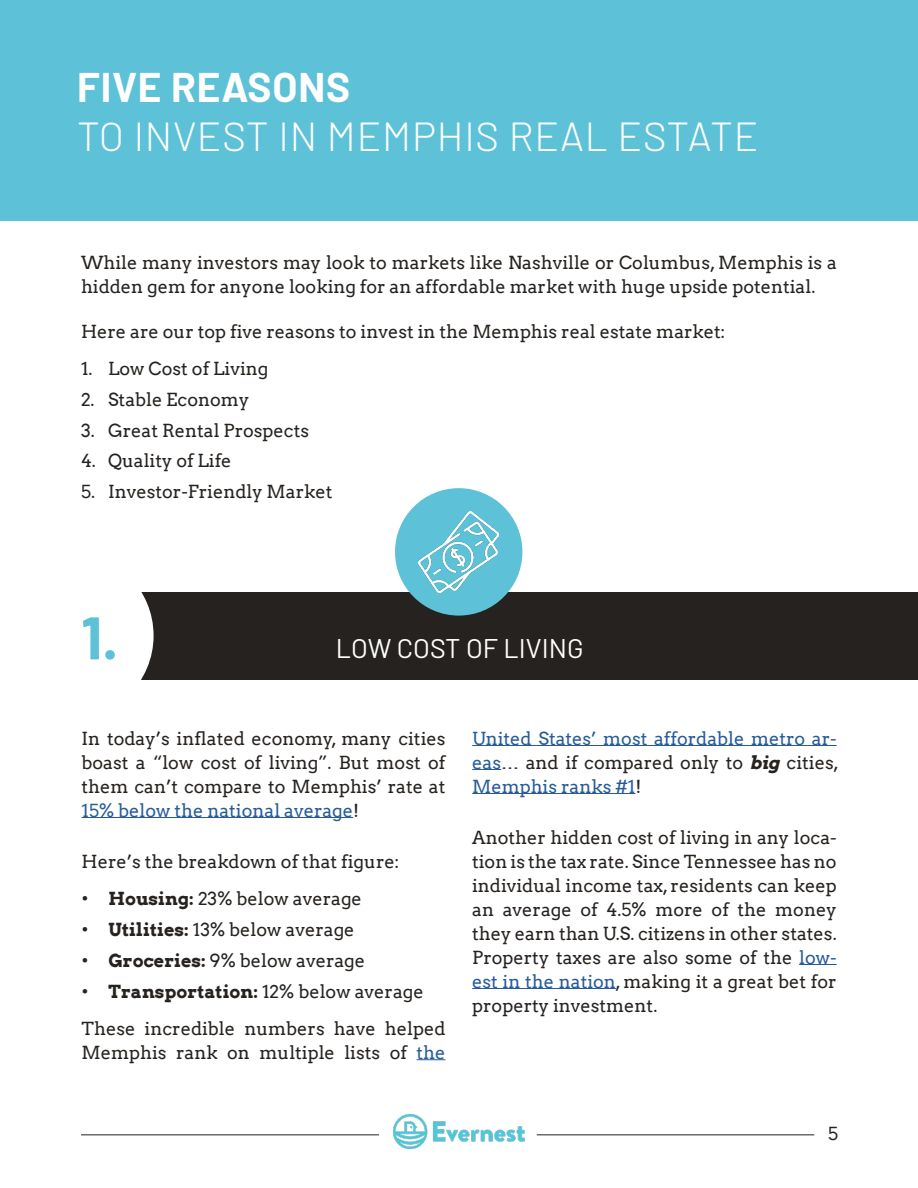
<style>
.page{position:relative;width:918px;height:1188px;background:#fff}
.page>*{position:absolute;margin:0;border:0;box-sizing:border-box;transform-origin:0 0}
.t1{font:700 60px "Barlow";color:#5dc2d7}
.t2{font:300 40.5px "Barlow";letter-spacing:.02em;color:#fff}
.t3{font:700 40.5px "Barlow";letter-spacing:.02em;color:#fff}
.t4{font:27px "Barlow";color:#fff}
.t5{font:18px/24px "Arvo";color:#26221f}
.t6{font:18px/24px "Arvo";color:#275b9b;text-align:justify}
.s1{color:#275b9b}
.s2{font-weight:700}
.s3{color:#26221f}
.s4{font-weight:700;font-style:italic;color:#26221f}
</style>
<div class="page">
<img style="left:393px;top:1114px;width:132px;height:34px">
<hr style="left:81px;top:1134px;width:298px;height:1px;background:#26221f">
<hr style="left:537px;top:1134px;width:277px;height:1px;background:#26221f">
<div style="left:0;top:0;width:918px;height:220px;background:#5dc2d7"></div>
<div style="left:0;top:592px;width:918px;height:87px;background:#26221f"></div>
<hr style="left:82px;top:817px;width:271px;height:1px;background:#275b9b">
<svg style="left:417px;top:1059px;width:28px;height:1px"></svg>
<div style="left:395px;top:488px;width:127px;height:128px;background:#5dc2d7;border-radius:50%"></div>
<img style="left:419px;top:512px;width:80px;height:80px">
<div style="left:0;top:592px;width:154px;height:88px;background:#fff"></div>
<hr style="left:472px;top:745px;width:365px;height:1px;background:#275b9b">
<svg style="left:472px;top:769px;width:29px;height:1px"></svg>
<hr style="left:472px;top:793px;width:163px;height:1px;background:#275b9b">
<hr style="left:799px;top:964px;width:38px;height:1px;background:#275b9b">
<hr style="left:472px;top:988px;width:144px;height:1px;background:#275b9b">
<h2 class="t3" style="left:77px;top:58px;width:275px">FIVE REASONS</h2>
<h2 class="t2" style="left:77px;top:107px;width:683px">TO INVEST IN MEMPHIS REAL ESTATE</h2>
<p class="t5" style="left:81px;top:251px;width:758px">While many investors may look to markets like Nashville or Columbus, Memphis is a hidden gem for anyone looking for an affordable market with huge upside potential.</p>
<p class="t5" style="left:81px;top:319px;width:646px">Here are our top five reasons to invest in the Memphis real estate market:</p>
<p class="t5" style="left:81px;top:357px;width:189px">1. Low Cost of Living</p>
<p class="t5" style="left:81px;top:387px;width:170px">2. Stable Economy</p>
<p class="t5" style="left:81px;top:418px;width:230px">3. Great Rental Prospects</p>
<p class="t5" style="left:81px;top:449px;width:152px">4. Quality of Life</p>
<p class="t5" style="left:81px;top:480px;width:253px">5. Investor-Friendly Market</p>
<h1 class="t1" style="left:81px;top:593px;width:39px">1.</h1>
<h3 class="t4" style="left:336px;top:628px;width:249px">LOW COST OF LIVING</h3>
<p class="t5" style="left:82px;top:726px;width:365px;text-align:justify">In today’s inflated economy, many cities boast a “low cost of living”. But most of them can’t compare to Memphis’ rate at <span class="s1">15% below the national average</span>!</p>
<p class="t5" style="left:82px;top:849px;width:319px">Here’s the breakdown of that figure:</p>
<p class="t5" style="left:82px;top:887px;width:282px">• <span class="s2">Housing:</span> 23% below average</p>
<p class="t5" style="left:82px;top:918px;width:275px">• <span class="s2">Utilities:</span> 13% below average</p>
<p class="t5" style="left:82px;top:948px;width:285px">• <span class="s2">Groceries:</span> 9% below average</p>
<p class="t5" style="left:82px;top:972px;width:365px;line-height:37.5px">• <span class="s2">Transportation:</span> 12% below average<br>These incredible numbers have helped</p>
<p class="t5" style="left:82px;top:1041px;width:365px">Memphis rank on multiple lists of <span class="s1">the</span></p>
<p class="t6" style="left:472px;top:726px;width:368px">United States’ most affordable metro ar&shy;eas<span class="s3">… and if compared only to</span> <span class="s4">big</span> <span class="s3">cities, </span>Memphis ranks #1<span class="s3">!</span></p>
<p class="t5" style="left:472px;top:825px;width:366px;text-align:justify">Another hidden cost of living in any loca&shy;tion is the tax rate. Since Tennessee has no individual income tax, residents can keep an average of 4.5% more of the money they earn than U.S. citizens in other states.<br>Property taxes are also some of the <span class="s1">low&shy;est in the nation</span>, making it a great bet for property investment.</p>
<p class="t5" style="left:828px;top:1121px;width:12px">5</p>
</div>
